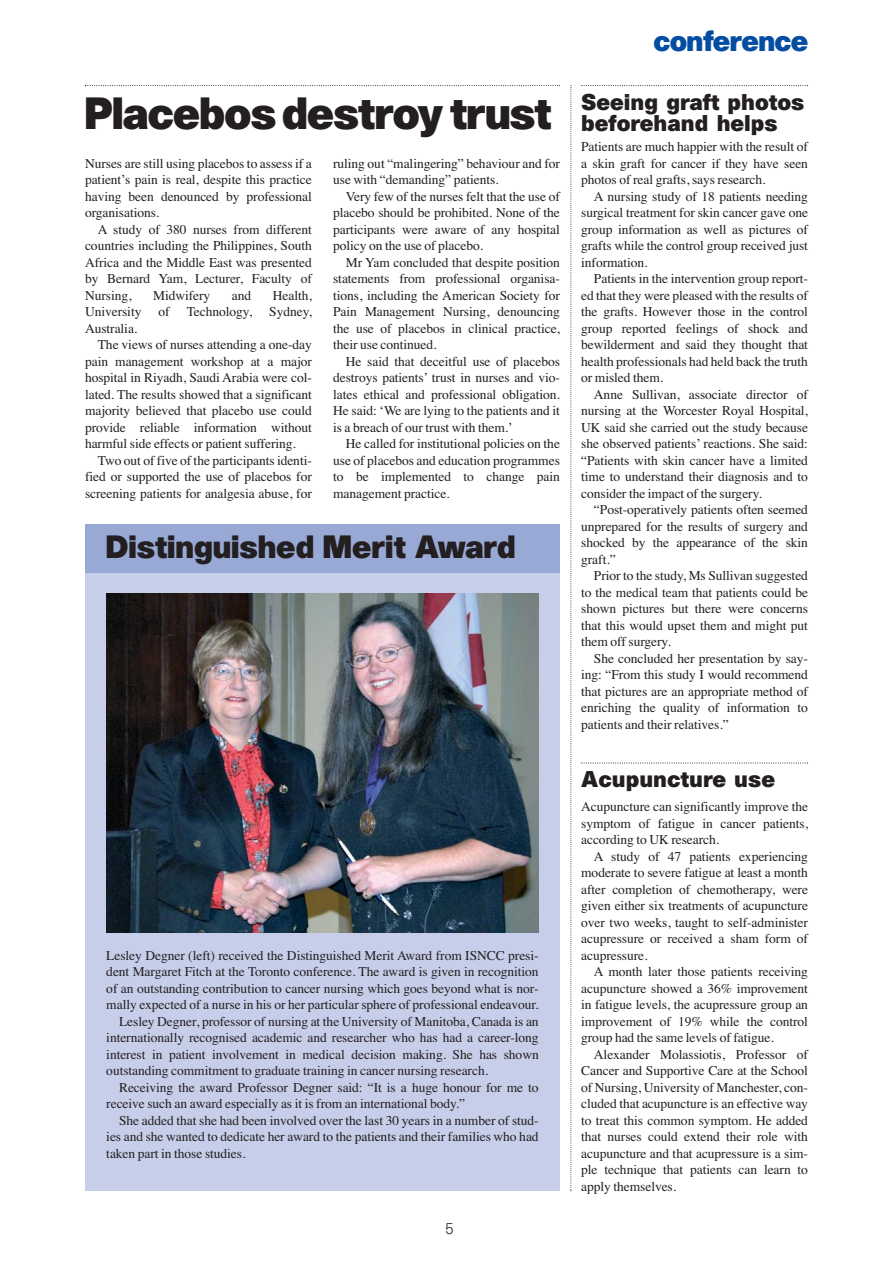
<style>
.page{position:relative;width:893px;height:1263px;background:#fff}
.page>*{position:absolute;margin:0;border:0;box-sizing:border-box;transform-origin:0 0}
.t1{font:700 42px "Unica SH";color:#231f20}
.t2{font:700 30px "Unica SH";letter-spacing:.02em;color:#231f20}
.t3{font:700 27px "Unica SH";color:#034ea2}
.t4{font:700 21px/21px "Unica SB";color:#231f20}
.t5{font:300 15px "Unica SB";color:#231f20}
.t6{font:13.5px/16.5px "Times";letter-spacing:-.005em;color:#231f20;text-align:justify}
</style>
<div class="page">
<svg style="left:85px;top:85px;width:475px;height:1px"></svg>
<svg style="left:581px;top:762px;width:227px;height:2px"></svg>
<svg style="left:581px;top:85px;width:227px;height:1px"></svg>
<div style="left:85px;top:568px;width:475px;height:623px;background:#c7cee9"></div>
<img style="left:107px;top:593px;width:432px;height:339px">
<div style="left:85px;top:524px;width:475px;height:49px;background:#98a9d6"></div>
<svg style="left:570px;top:85px;width:1px;height:1106px"></svg>
<h1 class="t1" style="left:85px;top:93px;width:468px">Placebos destroy trust</h1>
<p class="t6" style="left:85px;top:156px;width:228px">Nurses are still using placebos to assess if a patient’s pain is real, despite this practice having been denounced by professional organisations.</p>
<p class="t6" style="left:85px;top:222px;width:228px;text-indent:13px">A study of 380 nurses from different countries including the Philippines, South Africa and the Middle East was presented by Bernard Yam, Lecturer, Faculty of Nursing,</p>
<p class="t6" style="left:153px;top:288px;width:59px">Midwifery</p>
<p class="t6" style="left:232px;top:288px;width:21px">and</p>
<p class="t6" style="left:273px;top:288px;width:40px">Health,</p>
<p class="t6" style="left:85px;top:305px;width:58px">University</p>
<p class="t6" style="left:159px;top:305px;width:13px">of</p>
<p class="t6" style="left:187px;top:305px;width:67px">Technology,</p>
<p class="t6" style="left:269px;top:305px;width:44px">Sydney,</p>
<p class="t6" style="left:85px;top:321px;width:54px">Australia.</p>
<p class="t6" style="left:98px;top:338px;width:216px">The views of nurses attending a one-day</p>
<p class="t6" style="left:85px;top:354px;width:228px">pain management workshop at a major</p>
<p class="t6" style="left:85px;top:371px;width:228px">hospital in Riyadh, Saudi Arabia were col-</p>
<p class="t6" style="left:85px;top:387px;width:228px">lated. The results showed that a significant</p>
<p class="t6" style="left:85px;top:404px;width:228px">majority believed that placebo use could</p>
<p class="t6" style="left:85px;top:420px;width:228px">provide reliable information without</p>
<p class="t6" style="left:85px;top:437px;width:212px">harmful side effects or patient suffering.</p>
<p class="t6" style="left:98px;top:453px;width:216px">Two out of five of the participants identi-</p>
<p class="t6" style="left:85px;top:470px;width:228px">fied or supported the use of placebos for</p>
<p class="t6" style="left:85px;top:486px;width:228px">screening patients for analgesia abuse, for</p>
<p class="t6" style="left:333px;top:156px;width:228px">ruling out “malingering” behaviour and for use with “demanding” patients.</p>
<p class="t6" style="left:333px;top:189px;width:228px;text-indent:13px">Very few of the nurses felt that the use of placebo should be prohibited. None of the participants were aware of any hospital policy on the use of placebo.</p>
<p class="t6" style="left:333px;top:255px;width:228px;text-indent:13px">Mr Yam concluded that despite position statements from professional organisa&shy;tions, including the American Society for Pain Management Nursing, denouncing the use of placebos in clinical practice, their use continued.</p>
<p class="t6" style="left:333px;top:354px;width:228px;text-indent:13px">He said that deceitful use of placebos destroys patients’ trust in nurses and vio&shy;lates ethical and professional obligation.<br>He said: ‘We are lying to the patients and it is a breach of our trust with them.’</p>
<p class="t6" style="left:333px;top:437px;width:228px;text-indent:13px">He called for institutional policies on the use of placebos and education programmes to be implemented to change pain management practice.</p>
<h2 class="t2" style="left:106px;top:533px;width:410px">Distinguished Merit Award</h2>
<p class="t6" style="left:106px;top:948px;width:434px">Lesley Degner (left) received the Distinguished Merit Award from ISNCC presi-</p>
<p class="t6" style="left:106px;top:965px;width:434px">dent Margaret Fitch at the Toronto conference. The award is given in recognition</p>
<p class="t6" style="left:106px;top:981px;width:434px">of an outstanding contribution to cancer nursing which goes beyond what is nor-</p>
<p class="t6" style="left:106px;top:998px;width:434px">mally expected of a nurse in his or her particular sphere of professional endeavour.</p>
<p class="t6" style="left:119px;top:1014px;width:421px">Lesley Degner, professor of nursing at the University of Manitoba, Canada is an</p>
<p class="t6" style="left:106px;top:1031px;width:434px">internationally recognised academic and researcher who has had a career-long</p>
<p class="t6" style="left:106px;top:1047px;width:434px">interest in patient involvement in medical decision making. She has shown</p>
<p class="t6" style="left:106px;top:1064px;width:383px">outstanding commitment to graduate training in cancer nursing research.</p>
<p class="t6" style="left:119px;top:1080px;width:421px">Receiving the award Professor Degner said: “It is a huge honour for me to</p>
<p class="t6" style="left:106px;top:1097px;width:360px">receive such an award especially as it is from an international body.”</p>
<p class="t6" style="left:119px;top:1113px;width:421px">She added that she had been involved over the last 30 years in a number of stud-</p>
<p class="t6" style="left:106px;top:1130px;width:434px">ies and she wanted to dedicate her award to the patients and their families who had</p>
<p class="t6" style="left:106px;top:1146px;width:141px">taken part in those studies.</p>
<p class="t5" style="left:445px;top:1221px;width:10px">5</p>
<h3 class="t3" style="left:654px;top:28px;width:156px">conference</h3>
<h3 class="t4" style="left:581px;top:93px;width:225px">Seeing graft photos beforehand helps</h3>
<p class="t6" style="left:581px;top:140px;width:228px">Patients are much happier with the result of a skin graft for cancer if they have seen photos of real grafts, says research.</p>
<p class="t6" style="left:581px;top:189px;width:228px;text-indent:13px">A nursing study of 18 patients needing surgical treatment for skin cancer gave one group information as well as pictures of grafts while the control group received just information.</p>
<p class="t6" style="left:581px;top:272px;width:228px;text-indent:13px">Patients in the intervention group report&shy;ed that they were pleased with the results of the grafts. However those in the control group reported feelings of shock and bewilderment and said they thought that health professionals had held back the truth or misled them.</p>
<p class="t6" style="left:581px;top:387px;width:228px;text-indent:13px">Anne Sullivan, associate director of nursing at the Worcester Royal Hospital, UK said she carried out the study because she observed patients’ reactions. She said: “Patients with skin cancer have a limited time to understand their diagnosis and to consider the impact of the surgery.</p>
<p class="t6" style="left:581px;top:503px;width:228px;text-indent:13px">“Post-operatively patients often seemed unprepared for the results of surgery and shocked by the appearance of the skin graft.”</p>
<p class="t6" style="left:581px;top:569px;width:228px;text-indent:13px">Prior to the study, Ms Sullivan suggested to the medical team that patients could be shown pictures but there were concerns that this would upset them and might put them off surgery.</p>
<p class="t6" style="left:581px;top:651px;width:228px;text-indent:13px">She concluded her presentation by say&shy;ing: “From this study I would recommend that pictures are an appropriate method of enriching the quality of information to patients and their relatives.”</p>
<h3 class="t4" style="left:581px;top:770px;width:195px">Acupuncture use</h3>
<p class="t6" style="left:581px;top:800px;width:228px">Acupuncture can significantly improve the symptom of fatigue in cancer patients, according to UK research.</p>
<p class="t6" style="left:581px;top:849px;width:228px;text-indent:13px">A study of 47 patients experiencing moderate to severe fatigue at least a month after completion of chemotherapy, were given either six treatments of acupuncture over two weeks, taught to self-administer acupressure or received a sham form of acupressure.</p>
<p class="t6" style="left:581px;top:965px;width:228px;text-indent:13px">A month later those patients receiving acupuncture showed a 36% improvement in fatigue levels, the acupressure group an improvement of 19% while the control group had the same levels of fatigue.</p>
<p class="t6" style="left:581px;top:1047px;width:228px;text-indent:13px">Alexander Molassiotis, Professor of Cancer and Supportive Care at the School of Nursing, University of Manchester, con&shy;cluded that acupuncture is an effective way to treat this common symptom. He added that nurses could extend their role with acupuncture and that acupressure is a sim&shy;ple technique that patients can learn to apply themselves.</p>
</div>
